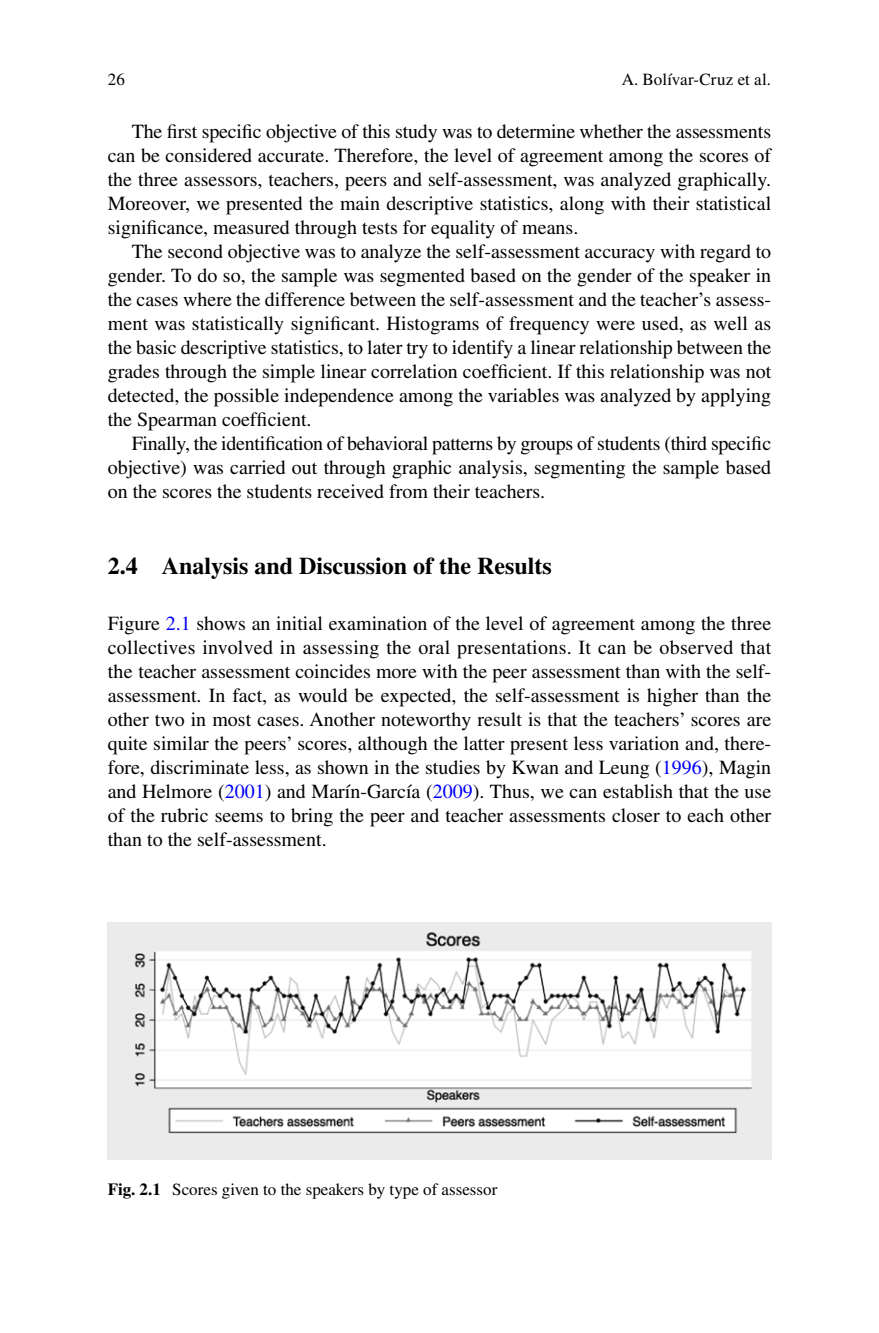
<style>
.page{position:relative;width:879px;height:1333px;background:#fff}
.page>*{position:absolute;margin:0;border:0;box-sizing:border-box;transform-origin:0 0}
.t1{font:700 24px "Qbmkwr Fxnwmy Times";color:#000}
.t2{font:20px/24px "Tnjymq Hjyytd Times";color:#000;text-align:justify}
.t3{font:17px "Tnjymq Hjyytd Times";color:#000}
.s1{color:#0000fa}
.s2{font-family:"Qbmkwr Fxnwmy Times";font-weight:700}
</style>
<div class="page">
<img style="left:108px;top:922px;width:663px;height:236px">
<p class="t3" style="left:108px;top:73px;width:19px">26</p>
<p class="t2" style="left:108px;top:121px;width:665px;text-indent:24px">The first specific objective of this study was to determine whether the assessments can be considered accurate. Therefore, the level of agreement among the scores of the three assessors, teachers, peers and self-assessment, was analyzed graphically.<br>Moreover, we presented the main descriptive statistics, along with their statistical significance, measured through tests for equality of means.</p>
<p class="t2" style="left:108px;top:241px;width:665px;text-indent:24px">The second objective was to analyze the self-assessment accuracy with regard to gender. To do so, the sample was segmented based on the gender of the speaker in the cases where the difference between the self-assessment and the teacher’s assess&shy;ment was statistically significant. Histograms of frequency were used, as well as the basic descriptive statistics, to later try to identify a linear relationship between the grades through the simple linear correlation coefficient. If this relationship was not detected, the possible independence among the variables was analyzed by applying the Spearman coefficient.</p>
<p class="t2" style="left:108px;top:433px;width:665px;text-indent:24px">Finally, the identification of behavioral patterns by groups of students (third specific objective) was carried out through graphic analysis, segmenting the sample based on the scores the students received from their teachers.</p>
<p class="t3" style="left:622px;top:73px;width:151px">A. Bolívar-Cruz et al.</p>
<p class="t1" style="left:108px;top:557px;width:446px">2.4 Analysis and Discussion of the Results</p>
<p class="t2" style="left:108px;top:613px;width:665px">Figure <span class="s1">2.1</span> shows an initial examination of the level of agreement among the three collectives involved in assessing the oral presentations. It can be observed that the teacher assessment coincides more with the peer assessment than with the self&shy;assessment. In fact, as would be expected, the self-assessment is higher than the other two in most cases. Another noteworthy result is that the teachers’ scores are quite similar the peers’ scores, although the latter present less variation and, there&shy;fore, discriminate less, as shown in the studies by Kwan and Leung ( <span class="s1">1996</span> ), Magin and Helmore ( <span class="s1">2001</span> ) and Marín-García ( <span class="s1">2009</span> ). Thus, we can establish that the use of the rubric seems to bring the peer and teacher assessments closer to each other than to the self-assessment.</p>
<p class="t3" style="left:108px;top:1182px;width:391px"><span class="s2">Fig. 2.1</span> Scores given to the speakers by type of assessor</p>
</div>
